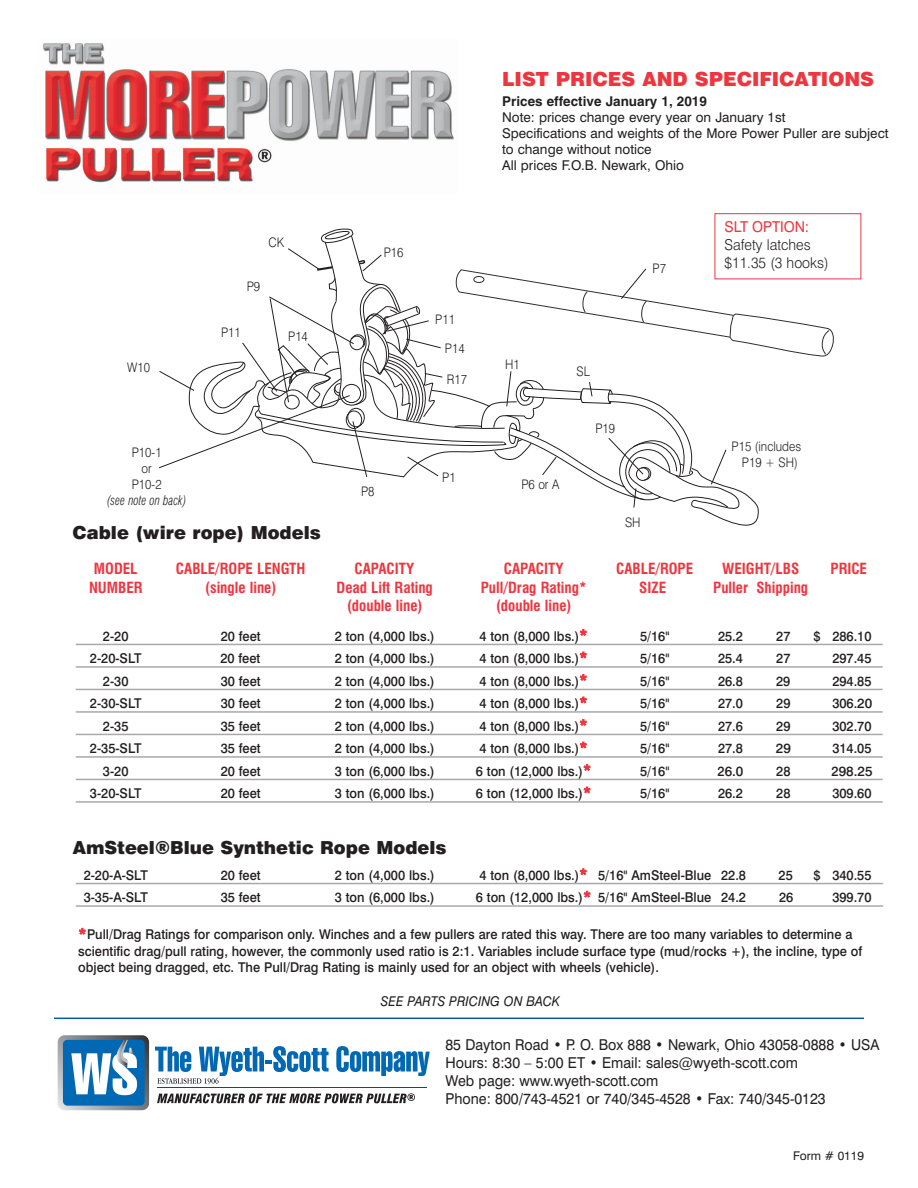
<style>
.page{position:relative;width:918px;height:1188px;background:#fff}
.page>*{position:absolute;margin:0;border:0;box-sizing:border-box;transform-origin:0 0}
.t1{font:900 19.5px "Swiss 721 BT";color:#ee3640}
.t2{font:900 18px "Swiss 721 BT";color:#231f20}
.t3{font:15px/18px "Swiss 721 BT";color:#231f20;scale:.95 1}
.t4{font:700 condensed 15px "Swiss 721 BT";color:#ee3640}
.t5{font:300 15px/18px "Swiss 721 BT";color:#231f20;scale:.95 1}
.t6{font:15px "Swiss 721 BT";color:#ee3640;scale:.95 1}
.t7{font:500 13.5px/16.5px "Swiss 721 BT";color:#231f20;scale:.95 1}
.t8{font:13.5px/16.2px "Swiss 721 BT";color:#231f20}
.t9{font:700 13.5px "Helvetica";color:#231f20}
.t10{font:italic 13.5px "Swiss 721 BT";color:#231f20;scale:.95 1}
.t11{font:500 13.5px "Swiss 721 BT";color:#231f20}
.t12{font:300 13.2px/15.8px "Swiss 721 BT";color:#231f20;text-align:center;scale:.9 1}
.t13{font:italic 300 condensed 13.2px "Swiss 721 BT";color:#231f20;scale:.9 1}
.t14{font:12px "Swiss 721 BT";color:#231f20}
.s1{font-size:15px;color:#ee3640}
</style>
<div class="page">
<hr style="left:76px;top:644px;width:807px;height:1px;background:#a8a9ad">
<hr style="left:76px;top:666px;width:807px;height:2px;background:#a8a9ad">
<hr style="left:76px;top:689px;width:807px;height:1px;background:#a8a9ad">
<hr style="left:76px;top:711px;width:807px;height:2px;background:#a8a9ad">
<hr style="left:76px;top:734px;width:807px;height:1px;background:#a8a9ad">
<hr style="left:76px;top:756px;width:807px;height:2px;background:#a8a9ad">
<hr style="left:76px;top:779px;width:807px;height:1px;background:#a8a9ad">
<hr style="left:76px;top:801px;width:807px;height:2px;background:#a8a9ad">
<hr style="left:54px;top:1018px;width:810px;height:1px;background:#015ba9">
<img style="left:43px;top:43px;width:411px;height:140px">
<hr style="left:76px;top:883px;width:807px;height:1px;background:#a8a9ad">
<hr style="left:76px;top:905px;width:807px;height:2px;background:#a8a9ad">
<div style="left:715px;top:213px;width:146px;height:66px;border:1px solid #ee3640"></div>
<svg style="left:336px;top:1046px;width:94px;height:30px"></svg>
<svg style="left:157px;top:1093px;width:258px;height:10px"></svg>
<img style="left:58px;top:1035px;width:91px;height:75px;border-radius:7px">
<svg style="left:63px;top:1040px;width:82px;height:66px"></svg>
<svg style="left:155px;top:1046px;width:174px;height:38px"></svg>
<hr style="left:157px;top:1088px;width:270px;height:1px;background:#283890">
<svg style="left:159px;top:228px;width:686px;height:298px"></svg>
<p class="t12" style="left:127px;top:361px;width:27px">W10</p>
<p class="t12" style="left:132px;top:446px;width:35px">P10-1 or<br>P10-2</p>
<p class="t13" style="left:107px;top:495px;width:90px">(see note on back)</p>
<p class="t12" style="left:269px;top:236px;width:19px">CK</p>
<p class="t12" style="left:221px;top:326px;width:23px">P11</p>
<p class="t12" style="left:288px;top:330px;width:23px">P14</p>
<h2 class="t2" style="left:72px;top:526px;width:250px">Cable (wire rope) Models</h2>
<p class="t12" style="left:384px;top:246px;width:23px">P16</p>
<p class="t12" style="left:445px;top:306px;width:23px;line-height:28.8px;text-align:left;text-indent:-10px">P11<br>P14</p>
<p class="t12" style="left:447px;top:373px;width:24px">R17</p>
<p class="t12" style="left:361px;top:485px;width:16px">P8</p>
<p class="t12" style="left:442px;top:471px;width:16px">P1</p>
<h1 class="t1" style="left:502px;top:72px;width:373px">LIST PRICES AND SPECIFICATIONS</h1>
<p class="t9" style="left:502px;top:96px;width:206px">Prices effective January 1, 2019</p>
<p class="t8" style="left:502px;top:110px;width:388px">Note: prices change every year on January 1st<br>Specifications and weights of the More Power Puller are subject to change without notice<br>All prices F.O.B. Newark, Ohio</p>
<p class="t12" style="left:653px;top:262px;width:16px">P7</p>
<p class="t12" style="left:505px;top:358px;width:18px">H1</p>
<p class="t12" style="left:577px;top:365px;width:16px">SL</p>
<p class="t12" style="left:521px;top:477px;width:44px">P6 or A</p>
<p class="t12" style="left:595px;top:422px;width:23px">P19</p>
<p class="t12" style="left:625px;top:515px;width:19px">SH</p>
<p class="t6" style="left:725px;top:221px;width:91px">SLT OPTION:</p>
<p class="t5" style="left:725px;top:237px;width:111px">Safety latches $11.35 (3 hooks)</p>
<p class="t12" style="left:732px;top:440px;width:79px">P15 (includes<br>P19 + SH)</p>
<p class="t4" style="left:94px;top:563px;width:45px">MODEL</p>
<p class="t4" style="left:176px;top:563px;width:131px">CABLE/ROPE LENGTH</p>
<p class="t4" style="left:354px;top:563px;width:61px">CAPACITY</p>
<p class="t4" style="left:504px;top:563px;width:61px">CAPACITY</p>
<p class="t4" style="left:616px;top:563px;width:78px">CABLE/ROPE</p>
<p class="t4" style="left:722px;top:563px;width:79px">WEIGHT/LBS</p>
<p class="t4" style="left:831px;top:563px;width:38px">PRICE</p>
<p class="t4" style="left:89px;top:581px;width:55px">NUMBER</p>
<p class="t4" style="left:205px;top:581px;width:73px">(single line)</p>
<p class="t4" style="left:337px;top:581px;width:98px">Dead Lift Rating</p>
<p class="t4" style="left:481px;top:581px;width:107px">Pull/Drag Rating*</p>
<p class="t4" style="left:639px;top:581px;width:28px">SIZE</p>
<p class="t4" style="left:713px;top:581px;width:97px">Puller Shipping</p>
<p class="t4" style="left:347px;top:599px;width:77px">(double line)</p>
<p class="t4" style="left:496px;top:599px;width:77px">(double line)</p>
<p class="t7" style="left:103px;top:629px;width:28px">2-20</p>
<p class="t7" style="left:221px;top:629px;width:44px">20 feet</p>
<p class="t7" style="left:335px;top:629px;width:107px">2 ton (4,000 lbs.)</p>
<p class="t7" style="left:479px;top:629px;width:115px">4 ton (8,000 lbs.)<span class="s1">*</span></p>
<p class="t7" style="left:640px;top:629px;width:32px">5/16"</p>
<p class="t7" style="left:718px;top:629px;width:28px">25.2</p>
<p class="t7" style="left:776px;top:629px;width:17px">27</p>
<p class="t7" style="left:813px;top:629px;width:63px">$ 286.10</p>
<p class="t7" style="left:90px;top:651px;width:56px">2-20-SLT</p>
<p class="t7" style="left:220px;top:651px;width:44px">20 feet</p>
<p class="t7" style="left:335px;top:651px;width:107px">2 ton (4,000 lbs.)</p>
<p class="t7" style="left:479px;top:651px;width:115px">4 ton (8,000 lbs.)<span class="s1">*</span></p>
<p class="t7" style="left:640px;top:651px;width:32px">5/16"</p>
<p class="t7" style="left:718px;top:651px;width:28px">25.4</p>
<p class="t7" style="left:776px;top:651px;width:17px">27</p>
<p class="t7" style="left:832px;top:651px;width:43px">297.45</p>
<p class="t7" style="left:103px;top:674px;width:28px">2-30</p>
<p class="t7" style="left:221px;top:674px;width:44px">30 feet</p>
<p class="t7" style="left:335px;top:674px;width:107px">2 ton (4,000 lbs.)</p>
<p class="t7" style="left:479px;top:674px;width:115px">4 ton (8,000 lbs.)<span class="s1">*</span></p>
<p class="t7" style="left:640px;top:674px;width:32px">5/16"</p>
<p class="t7" style="left:718px;top:674px;width:28px">26.8</p>
<p class="t7" style="left:776px;top:674px;width:17px">29</p>
<p class="t7" style="left:832px;top:674px;width:43px">294.85</p>
<p class="t7" style="left:90px;top:696px;width:56px">2-30-SLT</p>
<p class="t7" style="left:221px;top:696px;width:44px">30 feet</p>
<p class="t7" style="left:335px;top:696px;width:107px">2 ton (4,000 lbs.)</p>
<p class="t7" style="left:479px;top:696px;width:115px">4 ton (8,000 lbs.)<span class="s1">*</span></p>
<p class="t7" style="left:640px;top:696px;width:32px">5/16"</p>
<p class="t7" style="left:718px;top:696px;width:28px">27.0</p>
<p class="t7" style="left:776px;top:696px;width:17px">29</p>
<p class="t7" style="left:832px;top:696px;width:44px">306.20</p>
<p class="t7" style="left:103px;top:719px;width:28px">2-35</p>
<p class="t7" style="left:221px;top:719px;width:44px">35 feet</p>
<p class="t7" style="left:335px;top:719px;width:107px">2 ton (4,000 lbs.)</p>
<p class="t7" style="left:479px;top:719px;width:115px">4 ton (8,000 lbs.)<span class="s1">*</span></p>
<p class="t7" style="left:640px;top:719px;width:32px">5/16"</p>
<p class="t7" style="left:718px;top:719px;width:28px">27.6</p>
<p class="t7" style="left:776px;top:719px;width:17px">29</p>
<p class="t7" style="left:832px;top:719px;width:43px">302.70</p>
<p class="t7" style="left:90px;top:741px;width:56px">2-35-SLT</p>
<p class="t7" style="left:221px;top:741px;width:44px">35 feet</p>
<p class="t7" style="left:335px;top:741px;width:107px">2 ton (4,000 lbs.)</p>
<p class="t7" style="left:479px;top:741px;width:115px">4 ton (8,000 lbs.)<span class="s1">*</span></p>
<p class="t7" style="left:640px;top:741px;width:32px">5/16"</p>
<p class="t7" style="left:718px;top:741px;width:28px">27.8</p>
<p class="t11" style="left:776px;top:743px;width:17px">29</p>
<p class="t7" style="left:832px;top:741px;width:43px">314.05</p>
<p class="t7" style="left:103px;top:764px;width:28px">3-20</p>
<p class="t7" style="left:221px;top:764px;width:44px">20 feet</p>
<p class="t7" style="left:335px;top:764px;width:107px">3 ton (6,000 lbs.)</p>
<p class="t7" style="left:476px;top:764px;width:123px">6 ton (12,000 lbs.)<span class="s1">*</span></p>
<p class="t7" style="left:640px;top:764px;width:32px">5/16"</p>
<p class="t7" style="left:718px;top:764px;width:29px">26.0</p>
<p class="t7" style="left:776px;top:764px;width:17px">28</p>
<p class="t7" style="left:832px;top:764px;width:45px">298.25</p>
<p class="t7" style="left:90px;top:786px;width:56px">3-20-SLT</p>
<p class="t7" style="left:221px;top:786px;width:44px">20 feet</p>
<p class="t7" style="left:335px;top:786px;width:107px">3 ton (6,000 lbs.)</p>
<p class="t7" style="left:476px;top:786px;width:123px">6 ton (12,000 lbs.)<span class="s1">*</span></p>
<p class="t7" style="left:640px;top:786px;width:32px">5/16"</p>
<p class="t7" style="left:718px;top:786px;width:28px">26.2</p>
<p class="t7" style="left:776px;top:786px;width:17px">28</p>
<p class="t7" style="left:832px;top:786px;width:43px">309.60</p>
<h2 class="t2" style="left:73px;top:841px;width:375px">AmSteel®Blue Synthetic Rope Models</h2>
<p class="t7" style="left:84px;top:868px;width:69px">2-20-A-SLT</p>
<p class="t7" style="left:221px;top:868px;width:44px">20 feet</p>
<p class="t7" style="left:335px;top:868px;width:107px">2 ton (4,000 lbs.)</p>
<p class="t7" style="left:479px;top:868px;width:282px">4 ton (8,000 lbs.)<span class="s1">*</span> 5/16" AmSteel-Blue 22.8</p>
<p class="t7" style="left:779px;top:868px;width:17px">25</p>
<p class="t7" style="left:813px;top:868px;width:63px">$ 340.55</p>
<p class="t7" style="left:84px;top:890px;width:69px">3-35-A-SLT</p>
<p class="t7" style="left:221px;top:890px;width:44px">35 feet</p>
<p class="t7" style="left:335px;top:890px;width:107px">3 ton (6,000 lbs.)</p>
<p class="t7" style="left:476px;top:890px;width:286px">6 ton (12,000 lbs.)<span class="s1">*</span> 5/16" AmSteel-Blue 24.2</p>
<p class="t7" style="left:779px;top:890px;width:17px">26</p>
<p class="t7" style="left:832px;top:890px;width:43px">399.70</p>
<p class="t7" style="left:78px;top:928px;width:827px"><span class="s1">*</span>Pull/Drag Ratings for comparison only. Winches and a few pullers are rated this way. There are too many variables to determine a scientific drag/pull rating, however, the commonly used ratio is 2:1. Variables include surface type (mud/rocks +), the incline, type of object being dragged, etc. The Pull/Drag Rating is mainly used for an object with wheels (vehicle).</p>
<p class="t10" style="left:381px;top:996px;width:190px">SEE PARTS PRICING ON BACK</p>
<p class="t3" style="left:446px;top:1037px;width:458px">85 Dayton Road • P. O. Box 888 • Newark, Ohio 43058-0888 • USA Hours: 8:30 – 5:00 ET • Email: sales@wyeth-scott.com<br>Web page: www.wyeth-scott.com<br>Phone: 800/743-4521 or 740/345-4528 • Fax: 740/345-0123</p>
<p class="t14" style="left:793px;top:1152px;width:72px">Form # 0119</p>
</div>
